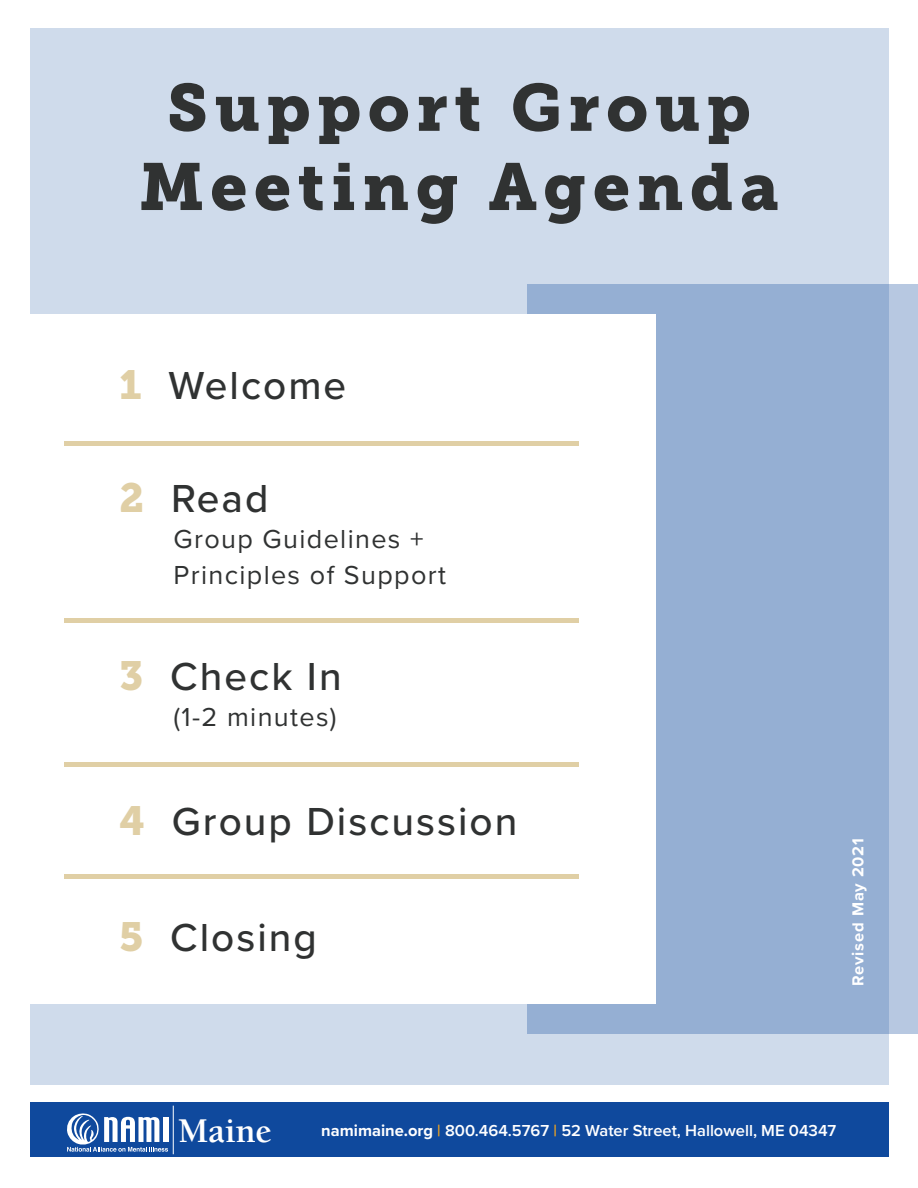
<style>
.page{position:relative;width:918px;height:1188px;background:#fff}
.page>*{position:absolute;margin:0;border:0;box-sizing:border-box;transform-origin:0 0}
.t1{font:66px "Museo Slab 900";letter-spacing:.1em;color:#303232}
.t2{font:500 40.5px "Proxima Nova";letter-spacing:.05em;color:#303232}
.t3{font:700 35.7px "Berkeley";color:#fff}
.t4{font:27px/36px "Proxima Nova";letter-spacing:.05em;color:#303232}
.t5{font:600 16.5px "Proxima Nova";color:#fff}
.t6{font:700 16.5px "Proxima Nova";letter-spacing:.05em;color:#fff}
.s1{font-family:"Museo Slab 900";font-weight:400;color:#e0cfa5}
.s2{font-weight:700}
.s3{color:#f7a71b}
</style>
<div class="page">
<div style="left:31px;top:28px;width:858px;height:1056px;background:#cfdbeb"></div>
<svg style="left:527px;top:285px;width:391px;height:749px;background:#98b1d4"></svg>
<div style="left:31px;top:1103px;width:858px;height:54px;background:#0f499d"></div>
<hr style="left:173px;top:1106px;width:1px;height:48px;background:#fff">
<svg style="left:67px;top:1113px;width:101px;height:39px"></svg>
<div style="left:29px;top:314px;width:627px;height:690px;background:#fff"></div>
<div style="left:64px;top:441px;width:515px;height:5px;background:#e0cfa5"></div>
<hr style="left:64px;top:619px;width:515px;height:4px;background:#e0cfa5">
<hr style="left:64px;top:762px;width:515px;height:4px;background:#e0cfa5">
<div style="left:64px;top:874px;width:515px;height:5px;background:#e0cfa5"></div>
<p class="t1" style="left:167px;top:69px;width:585px">Support Group</p>
<p class="t1" style="left:139px;top:149px;width:641px">Meeting Agenda</p>
<p class="t2" style="left:120px;top:356px;width:228px"><span class="s1">1</span> Welcome</p>
<p class="t2" style="left:120px;top:469px;width:150px"><span class="s1">2</span> Read</p>
<p class="t4" style="left:174px;top:520px;width:274px">Group Guidelines +<br>Principles of Support</p>
<p class="t2" style="left:120px;top:646px;width:224px"><span class="s1">3</span> Check In</p>
<p class="t4" style="left:174px;top:697px;width:165px">(1-2 minutes)</p>
<p class="t2" style="left:120px;top:792px;width:399px"><span class="s1">4</span> Group Discussion</p>
<p class="t2" style="left:120px;top:907px;width:199px"><span class="s1">5</span> Closing</p>
<p class="t6" style="left:846px;top:986px;width:149px;rotate:-90deg">Revised May 2021</p>
<p class="t3" style="left:178px;top:1112px;width:95px">Maine</p>
<p class="t5" style="left:321px;top:1118px;width:517px"><span class="s2">namimaine.org</span> <span class="s3">|</span> 800.464.5767 <span class="s3">|</span> 52 Water Street, Hallowell, ME 04347</p>
</div>
